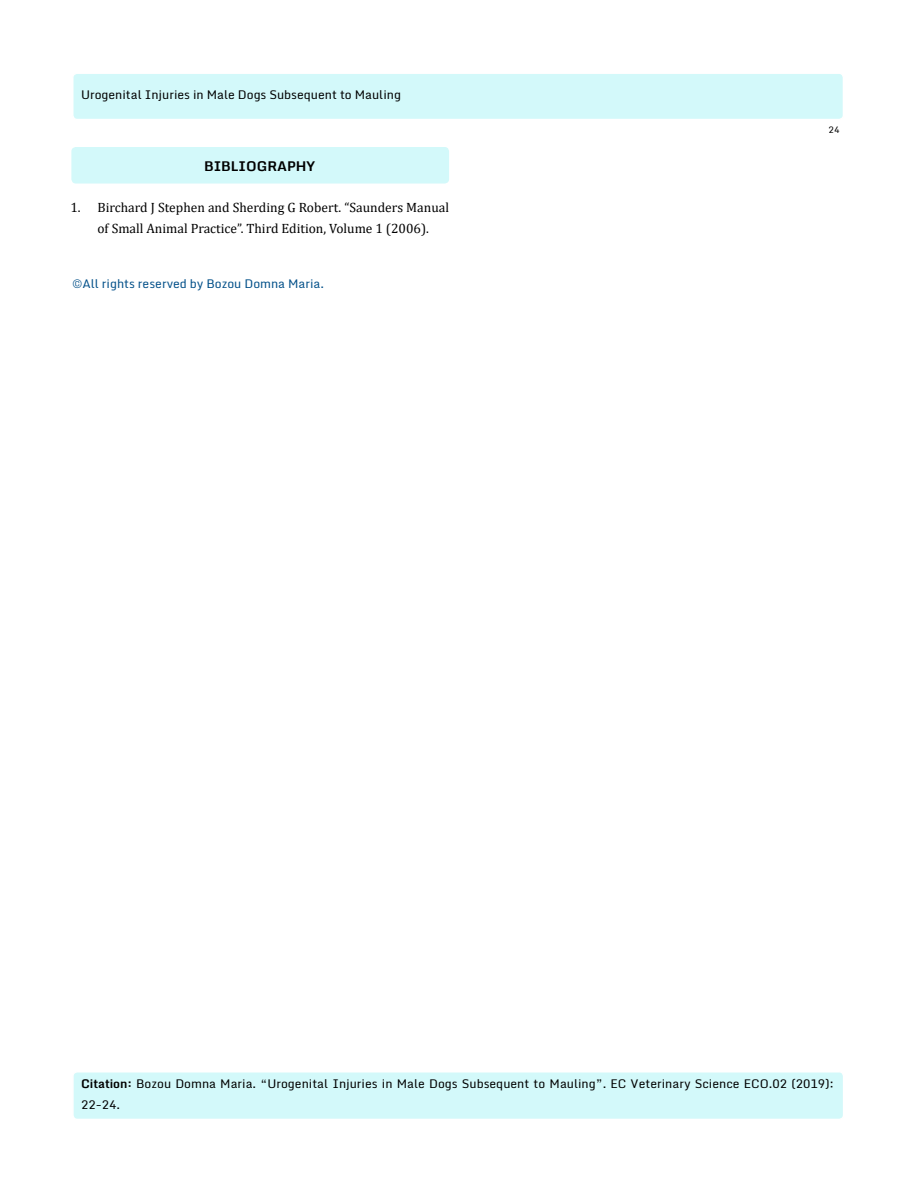
<style>
.page{position:relative;width:918px;height:1188px;background:#fff}
.page>*{position:absolute;margin:0;border:0;box-sizing:border-box;transform-origin:0 0}
.t1{font:13.5px/21px "Cambria";color:#000;text-align:center}
.t2{font:700 13.5px "Monda";color:#000}
.t3{font:12px/21px "Monda";color:#000}
.t4{font:12px "Monda";color:#035089}
.t5{font:9px "Monda";color:#000}
.s1{font-weight:700}
</style>
<div class="page">
<div style="left:73px;top:73px;width:770px;height:47px;background:#d3f9fa;border-radius:4px"></div>
<div style="left:72px;top:72px;width:772px;height:48px;border:2px solid #fff;border-radius:4px"></div>
<div style="left:73px;top:1072px;width:771px;height:47px;background:#d3f9fa;border-radius:4px"></div>
<div style="left:72px;top:1071px;width:772px;height:49px;border:2px solid #fff;border-radius:4px"></div>
<div style="left:71px;top:147px;width:378px;height:37px;background:#d3f9fa;border-radius:4px"></div>
<p class="t3" style="left:81px;top:85px;width:321px">Urogenital Injuries in Male Dogs Subsequent to Mauling</p>
<p class="t2" style="left:204px;top:154px;width:113px">BIBLIOGRAPHY</p>
<p class="t1" style="left:70px;top:197px;width:380px">1. Birchard J Stephen and Sherding G Robert. “Saunders Manual of Small Animal Practice”. Third Edition, Volume 1 (2006).</p>
<p class="t4" style="left:72px;top:276px;width:254px">©All rights reserved by Bozou Domna Maria.</p>
<p class="t5" style="left:829px;top:124px;width:12px">24</p>
<p class="t3" style="left:81px;top:1073px;width:754px"><span class="s1">Citation:</span> Bozou Domna Maria. “Urogenital Injuries in Male Dogs Subsequent to Mauling”. EC Veterinary Science ECO.02 (2019):<br>22-24.</p>
</div>
